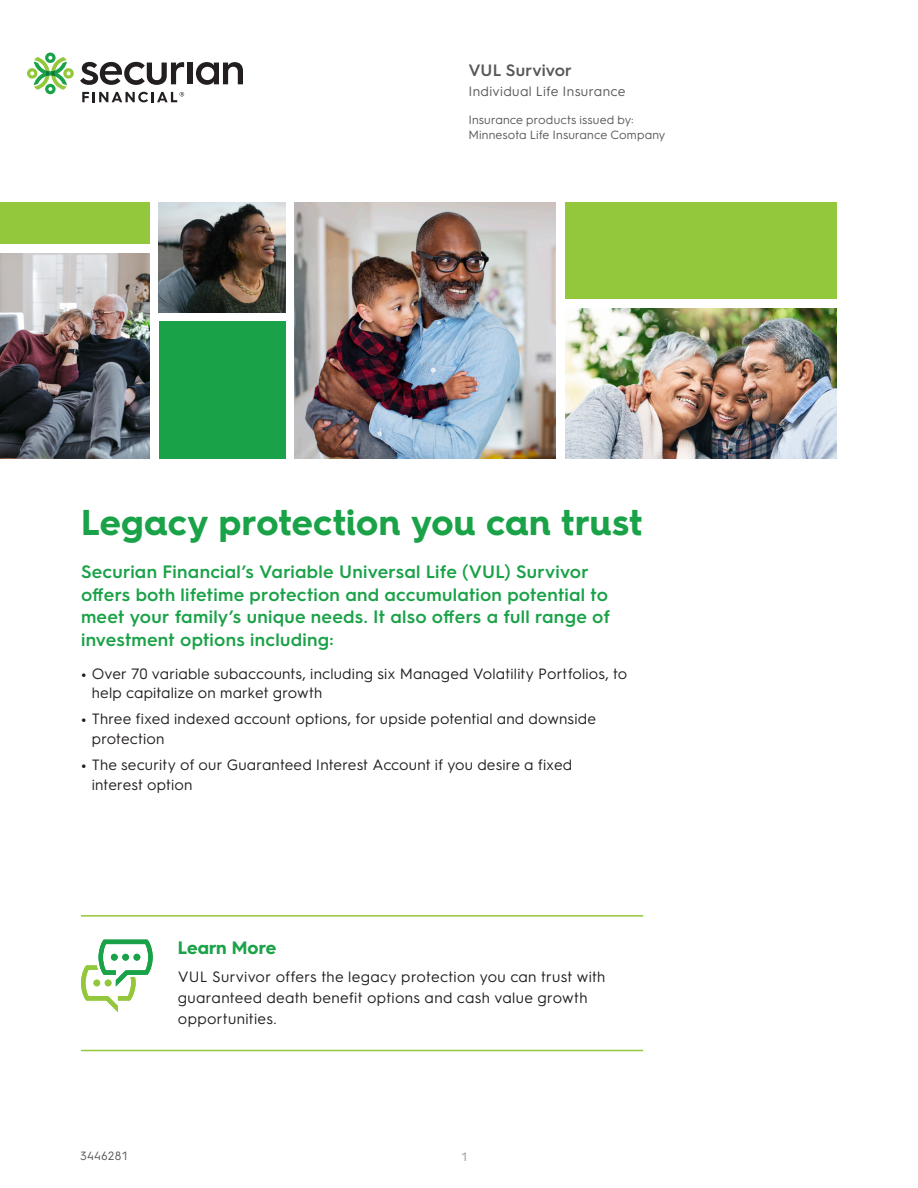
<style>
.page{position:relative;width:918px;height:1188px;background:#fff}
.page>*{position:absolute;margin:0;border:0;box-sizing:border-box;transform-origin:0 0}
.H3_-_Bold_24_26_LEAF{font:700 36px "Hurme Geometric Sans 4";letter-spacing:.01em;color:#1aa248}
.FL1_-_SemiBold_12_15_LEAF_slate_FLYER_ON{font:600 18px/22.5px "Hurme Geometric Sans 3";letter-spacing:.015em;color:#1aa248}
.CH1__-_Bold_12_14_Leaf{font:700 18px "Hurme Geometric Sans 3";color:#1aa248}
.P1_-_SemiBold_11_12_SLATE{font:600 16.5px "Hurme Geometric Sans 3";letter-spacing:.01em;color:#57585a}
.CB2_-_Reg_10_14_BLK{font:15px/19.5px "Hurme Geometric Sans 3";letter-spacing:.015em;color:#231f20}
.P2_-_Regular_9_10_SLATE{font:13.5px "Hurme Geometric Sans 3";letter-spacing:.025em;color:#57585a}
.P3_-_Reg_8_10_SLATE{font:12px/15px "Hurme Geometric Sans 3";letter-spacing:.01em;color:#57585a}
.F__and_tracking____SLATE{font:12px "Hurme Geometric Sans 4";letter-spacing:.025em;color:#57585a}
.D1__-_Reg_8_9_SLATE{font:12px "Hurme Geometric Sans 3";color:#939598}
.s1{font-weight:700}
</style>
<div class="page">
<img style="left:295px;top:202px;width:260px;height:257px">
<img style="left:565px;top:308px;width:272px;height:151px">
<img style="left:0;top:254px;width:150px;height:205px">
<img style="left:159px;top:202px;width:126px;height:111px">
<svg style="left:27px;top:53px;width:47px;height:41px"></svg>
<svg style="left:80px;top:62px;width:104px;height:23px"></svg>
<div style="left:188px;top:63px;width:5px;height:21px;background:#231f20"></div>
<svg style="left:196px;top:62px;width:47px;height:23px"></svg>
<svg style="left:82px;top:92px;width:102px;height:10px"></svg>
<div style="left:0;top:202px;width:150px;height:42px;background:#94c83c"></div>
<div style="left:565px;top:202px;width:272px;height:97px;background:#94c83c"></div>
<div style="left:159px;top:322px;width:126px;height:137px;background:#1aa248"></div>
<svg style="left:81px;top:940px;width:72px;height:72px"></svg>
<hr style="left:81px;top:915px;width:562px;height:2px;background:#94c83c">
<hr style="left:81px;top:1050px;width:562px;height:1px;background:#94c83c">
<p class="P1_-_SemiBold_11_12_SLATE" style="left:468px;top:59px;width:105px">VUL Survivor</p>
<p class="P2_-_Regular_9_10_SLATE" style="left:468px;top:82px;width:159px">Individual Life Insurance</p>
<p class="P3_-_Reg_8_10_SLATE" style="left:468px;top:112px;width:199px">Insurance products issued by:<br>Minnesota Life Insurance Company</p>
<p class="H3_-_Bold_24_26_LEAF" style="left:81px;top:497px;width:563px">Legacy protection you can trust</p>
<p class="FL1_-_SemiBold_12_15_LEAF_slate_FLYER_ON" style="left:81px;top:559px;width:531px">Securian Financial’s Variable Universal Life (VUL) Survivor offers both lifetime protection and accumulation potential to meet your family’s unique needs. It also offers a full range of investment options including:</p>
<p class="CB2_-_Reg_10_14_BLK" style="left:92px;top:663px;width:537px;text-indent:-11px"><span class="s1">•</span> Over 70 variable subaccounts, including six Managed Volatility Portfolios, to help capitalize on market growth</p>
<p class="CB2_-_Reg_10_14_BLK" style="left:92px;top:708px;width:506px;text-indent:-11px"><span class="s1">•</span> Three fixed indexed account options, for upside potential and downside protection</p>
<p class="CB2_-_Reg_10_14_BLK" style="left:92px;top:754px;width:482px;text-indent:-11px"><span class="s1">•</span> The security of our Guaranteed Interest Account if you desire a fixed interest option</p>
<p class="CH1__-_Bold_12_14_Leaf" style="left:178px;top:935px;width:100px">Learn More</p>
<p class="CB2_-_Reg_10_14_BLK" style="left:178px;top:965px;width:429px;line-height:21px">VUL Survivor offers the legacy protection you can trust with guaranteed death benefit options and cash value growth opportunities.</p>
<p class="F__and_tracking____SLATE" style="left:80px;top:1147px;width:49px">3446281</p>
<p class="D1__-_Reg_8_9_SLATE" style="left:461px;top:1148px;width:8px">1</p>
</div>
